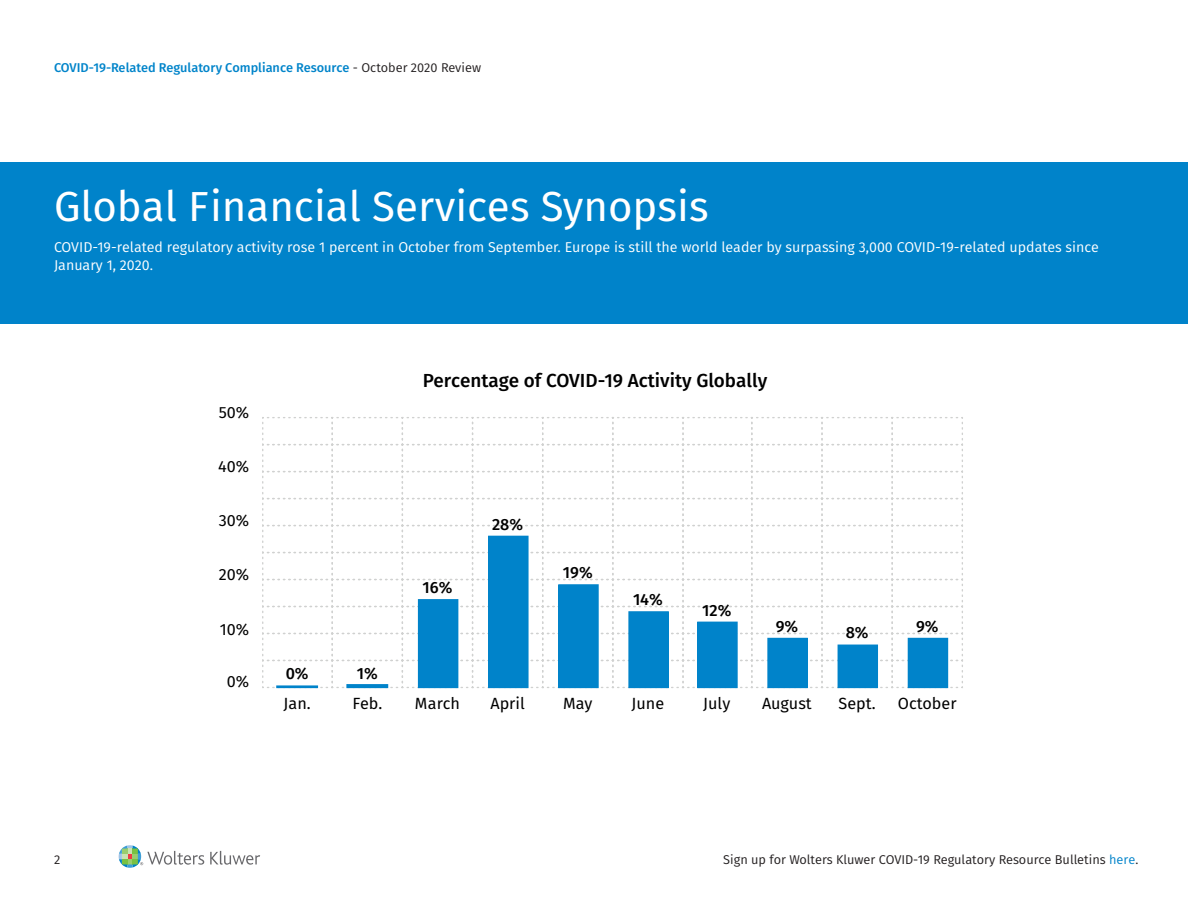
<style>
.page{position:relative;width:1188px;height:918px;background:#fff}
.page>*{position:absolute;margin:0;border:0;box-sizing:border-box;transform-origin:0 0}
.Headline{font:42px "Fira Sans";color:#fff}
.t1{font:500 18.9px "Fira Sans";color:#000}
.t2{font:16.2px "Fira Sans";color:#000}
.t3{font:500 16.2px "Fira Sans";color:#000}
.Text{font:14.25px/18px "Fira Sans";color:#fff}
.t4{font:12.75px "Fira Sans";color:#231f20}
.t5{font:500 12.75px "Fira Sans";color:#0084ca}
.s1{font-weight:400;color:#231f20}
.s2{color:#0083ca}
</style>
<div class="page">
<svg style="left:210px;top:851px;width:50px;height:14px"></svg>
<svg style="left:119px;top:845px;width:85px;height:23px"></svg>
<div style="left:0;top:162px;width:1188px;height:162px;background:#0083ca"></div>
<svg style="left:262px;top:417px;width:701px;height:272px"></svg>
<div style="left:908px;top:638px;width:40px;height:49px;background:#0083ca"></div>
<div style="left:908px;top:638px;width:40px;height:50px;border:1px solid #0083ca"></div>
<p class="t5" style="left:54px;top:59px;width:429px">COVID-19-Related Regulatory Compliance Resource <span class="s1">- October 2020 Review</span></p>
<p class="Headline" style="left:54px;top:176px;width:656px">Global Financial Services Synopsis</p>
<p class="Text" style="left:54px;top:238px;width:1047px">COVID-19-related regulatory activity rose 1 percent in October from September. Europe is still the world leader by surpassing 3,000 COVID-19-related updates since<br>January 1, 2020.</p>
<p class="t2" style="left:219px;top:401px;width:32px">50%</p>
<p class="t2" style="left:218px;top:455px;width:33px">40%</p>
<p class="t2" style="left:219px;top:509px;width:32px">30%</p>
<p class="t2" style="left:219px;top:563px;width:32px">20%</p>
<p class="t2" style="left:220px;top:618px;width:31px">10%</p>
<p class="t2" style="left:227px;top:670px;width:24px">0%</p>
<p class="t1" style="left:423px;top:367px;width:346px">Percentage of COVID-19 Activity Globally</p>
<p class="t3" style="left:286px;top:662px;width:24px">0%</p>
<p class="t3" style="left:357px;top:662px;width:22px">1%</p>
<p class="t3" style="left:423px;top:576px;width:31px">16%</p>
<p class="t3" style="left:492px;top:513px;width:33px">28%</p>
<p class="t2" style="left:284px;top:692px;width:29px">Jan.</p>
<p class="t2" style="left:352px;top:692px;width:31px">Feb.</p>
<p class="t2" style="left:415px;top:692px;width:47px">March</p>
<p class="t2" style="left:490px;top:692px;width:36px">April</p>
<p class="t3" style="left:563px;top:561px;width:31px">19%</p>
<p class="t2" style="left:563px;top:692px;width:31px">May</p>
<p class="t3" style="left:633px;top:588px;width:31px">14%</p>
<p class="t2" style="left:632px;top:692px;width:34px">June</p>
<p class="t3" style="left:702px;top:599px;width:31px">12%</p>
<p class="t2" style="left:703px;top:692px;width:29px">July</p>
<p class="t3" style="left:776px;top:615px;width:24px">9%</p>
<p class="t2" style="left:762px;top:692px;width:51px">August</p>
<p class="t3" style="left:846px;top:621px;width:24px">8%</p>
<p class="t2" style="left:839px;top:692px;width:39px">Sept.</p>
<p class="t3" style="left:916px;top:615px;width:24px">9%</p>
<p class="t2" style="left:898px;top:692px;width:60px">October</p>
<p class="t4" style="left:54px;top:851px;width:8px">2</p>
<p class="t4" style="left:723px;top:851px;width:417px">Sign up for Wolters Kluwer COVID-19 Regulatory Resource Bulletins <span class="s2">here</span>.</p>
</div>
